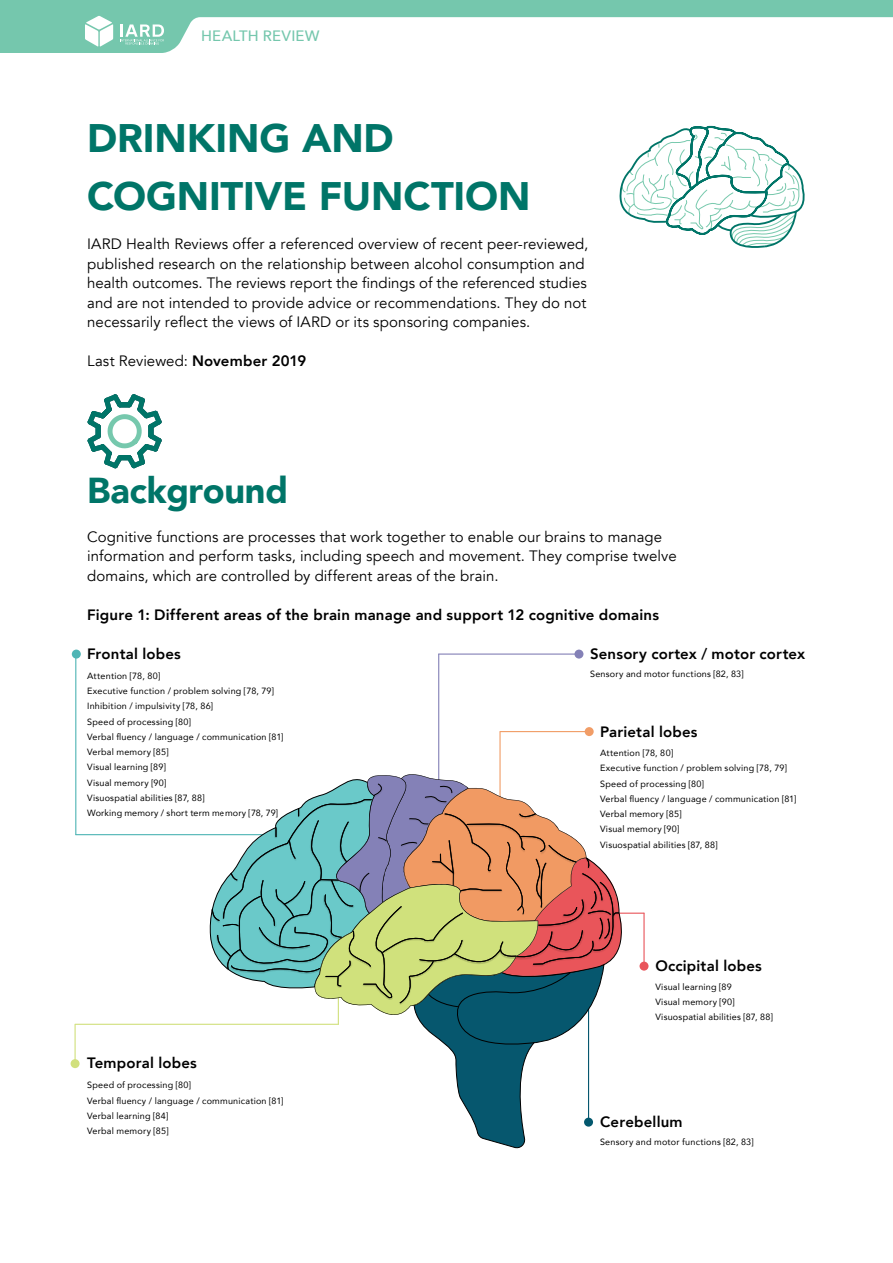
<style>
.page{position:relative;width:893px;height:1263px;background:#fff}
.page>*{position:absolute;margin:0;border:0;box-sizing:border-box;transform-origin:0 0}
.t1{font:900 39.75px/58.5px "Avenir";letter-spacing:-.005em;color:#007568}
.t2{font:900 36px "Avenir";letter-spacing:-.01em;color:#007568}
.t3{font:15px/19.5px "Avenir";letter-spacing:.005em;color:#000}
.t4{font:800 15px "Avenir";letter-spacing:.01em;color:#000}
.t5{font:500 15px "Avenir Next";letter-spacing:.01em;color:#75c7ad}
.t6{font:9px/15.3px "Avenir";letter-spacing:.025em;color:#000}
.s1{font-weight:800}
</style>
<div class="page">
<svg style="left:620px;top:125px;width:185px;height:123px"></svg>
<svg style="left:0;top:0;width:893px;height:53px"></svg>
<svg style="left:85px;top:16px;width:28px;height:30px"></svg>
<svg style="left:120px;top:24px;width:44px;height:21px"></svg>
<svg style="left:87px;top:394px;width:75px;height:75px"></svg>
<hr style="left:438px;top:654px;width:1px;height:134px;background:#8481b7">
<hr style="left:603px;top:912px;width:41px;height:2px;background:#e9555b">
<hr style="left:499px;top:732px;width:2px;height:88px;background:#f19d67">
<hr style="left:76px;top:834px;width:262px;height:1px;background:#4fb5b5">
<svg style="left:209px;top:772px;width:417px;height:377px"></svg>
<hr style="left:500px;top:731px;width:89px;height:1px;background:#f19d67">
<hr style="left:75px;top:1024px;width:263px;height:1px;background:#d1e07d">
<hr style="left:439px;top:653px;width:138px;height:2px;background:#8481b7">
<hr style="left:643px;top:913px;width:2px;height:55px;background:#e9555b">
<div style="left:72px;top:650px;width:9px;height:9px;background:#4fb5b5;border-radius:50%"></div>
<div style="left:574px;top:650px;width:9px;height:9px;background:#8481b7;border-radius:50%"></div>
<div style="left:585px;top:727px;width:9px;height:9px;background:#f19d67;border-radius:50%"></div>
<div style="left:639px;top:962px;width:9px;height:9px;background:#e9555b;border-radius:50%"></div>
<div style="left:584px;top:1118px;width:9px;height:9px;background:#03586e;border-radius:50%"></div>
<div style="left:71px;top:1059px;width:9px;height:9px;background:#d1e07d;border-radius:50%"></div>
<hr style="left:75px;top:655px;width:1px;height:180px;background:#4fb5b5">
<hr style="left:75px;top:1024px;width:1px;height:40px;background:#d1e07d">
<h3 class="t5" style="left:201px;top:23px;width:120px">HEALTH REVIEW</h3>
<h1 class="t1" style="left:87px;top:107px;width:445px">DRINKING AND<br>COGNITIVE FUNCTION</h1>
<p class="t3" style="left:87px;top:234px;width:503px">IARD Health Reviews offer a referenced overview of recent peer-reviewed, published research on the relationship between alcohol consumption and health outcomes. The reviews report the findings of the referenced studies and are not intended to provide advice or recommendations. They do not necessarily reflect the views of IARD or its sponsoring companies.</p>
<h3 class="t3" style="left:87px;top:351px;width:221px">Last Reviewed: <span class="s1">November 2019</span></h3>
<h2 class="t2" style="left:87px;top:459px;width:202px">Background</h2>
<h3 class="t3" style="left:87px;top:527px;width:591px">Cognitive functions are processes that work together to enable our brains to manage information and perform tasks, including speech and movement. They comprise twelve domains, which are controlled by different areas of the brain.</h3>
<h3 class="t4" style="left:87px;top:603px;width:573px">Figure 1: Different areas of the brain manage and support 12 cognitive domains</h3>
<h3 class="t4" style="left:87px;top:642px;width:95px">Frontal lobes</h3>
<p class="t6" style="left:87px;top:668px;width:198px">Attention [78, 80]<br>Executive function / problem solving [78, 79]<br>Inhibition / impulsivity [78, 86]<br>Speed of processing [80]<br>Verbal fluency / language / communication [81]<br>Verbal memory [85]<br>Visual learning [89]<br>Visual memory [90]<br>Visuospatial abilities [87, 88]<br>Working memory / short term memory [78, 79]</p>
<h3 class="t4" style="left:87px;top:1051px;width:111px">Temporal lobes</h3>
<p class="t6" style="left:87px;top:1077px;width:198px">Speed of processing [80]<br>Verbal fluency / language / communication [81]<br>Verbal learning [84]<br>Verbal memory [85]</p>
<h3 class="t4" style="left:590px;top:642px;width:217px">Sensory cortex / motor cortex</h3>
<p class="t6" style="left:590px;top:666px;width:155px">Sensory and motor functions [82, 83]</p>
<h3 class="t4" style="left:600px;top:720px;width:99px">Parietal lobes</h3>
<p class="t6" style="left:600px;top:745px;width:198px">Attention [78, 80]<br>Executive function / problem solving [78, 79]<br>Speed of processing [80]<br>Verbal fluency / language / communication [81]<br>Verbal memory [85]<br>Visual memory [90]<br>Visuospatial abilities [87, 88]</p>
<h3 class="t4" style="left:655px;top:954px;width:108px">Occipital lobes</h3>
<p class="t6" style="left:655px;top:979px;width:119px">Visual learning [89<br>Visual memory [90]<br>Visuospatial abilities [87, 88]</p>
<h3 class="t4" style="left:600px;top:1110px;width:84px">Cerebellum</h3>
<p class="t6" style="left:600px;top:1134px;width:155px">Sensory and motor functions [82, 83]</p>
</div>
